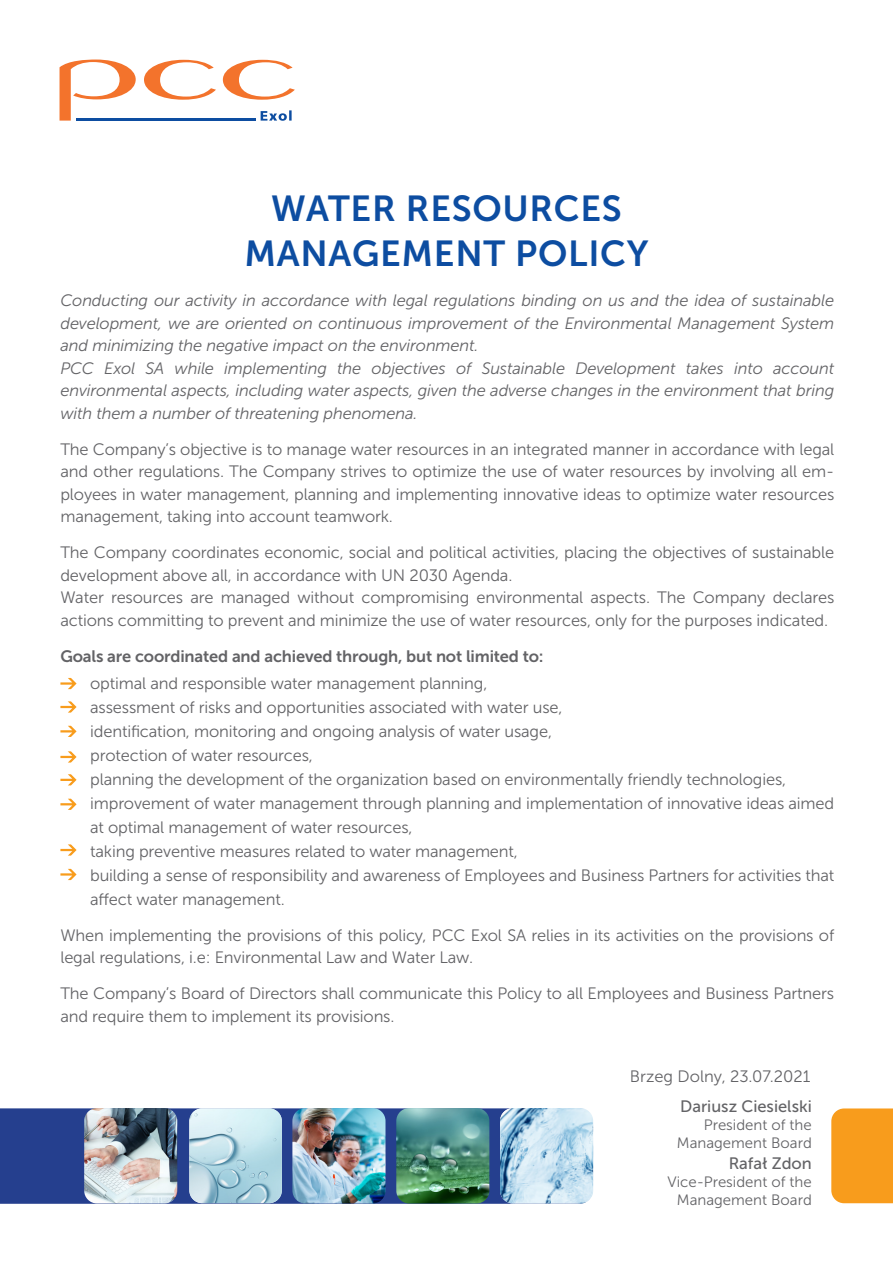
<style>
.page{position:relative;width:893px;height:1263px;background:#fff}
.page>*{position:absolute;margin:0;border:0;box-sizing:border-box;transform-origin:0 0}
.t1{font:36px "Museo Sans 700";letter-spacing:.02em;color:#0d4da1}
.t2{font:16.5px/22.5px "Museo Sans 300";letter-spacing:-.01em;color:#636366}
.t3{font:italic 16.5px/22.5px "Museo Sans 300";letter-spacing:-.01em;color:#636366;text-align:justify}
.t4{font:16.5px "Museo Sans 700";letter-spacing:-.01em;color:#636366}
.t5{font:16.5px "Museo Sans 500";color:#636366}
.t6{font:15px "Museo Sans 300";color:#636366}
</style>
<div class="page">
<svg style="left:223px;top:60px;width:72px;height:40px"></svg>
<svg style="left:144px;top:60px;width:72px;height:40px"></svg>
<svg style="left:60px;top:60px;width:76px;height:61px"></svg>
<svg style="left:261px;top:110px;width:31px;height:11px"></svg>
<hr style="left:76px;top:118px;width:180px;height:2px;background:#0d4da1">
<svg style="left:60px;top:678px;width:17px;height:11px"></svg>
<svg style="left:60px;top:701px;width:17px;height:12px"></svg>
<svg style="left:60px;top:726px;width:17px;height:11px"></svg>
<svg style="left:60px;top:751px;width:17px;height:11px"></svg>
<svg style="left:60px;top:774px;width:17px;height:11px"></svg>
<svg style="left:60px;top:799px;width:17px;height:11px"></svg>
<svg style="left:60px;top:844px;width:17px;height:12px"></svg>
<svg style="left:60px;top:869px;width:17px;height:11px"></svg>
<div style="left:831px;top:1108px;width:62px;height:95px;background:#f89c1c"></div>
<svg style="left:0;top:1108px;width:584px;height:96px;background:#29438f"></svg>
<img style="left:500px;top:1108px;width:93px;height:95px">
<img style="left:189px;top:1108px;width:93px;height:95px">
<img style="left:292px;top:1108px;width:93px;height:95px">
<img style="left:396px;top:1108px;width:93px;height:95px">
<img style="left:84px;top:1108px;width:93px;height:95px">
<p class="t1" style="left:271px;top:188px;width:352px">WATER RESOURCES</p>
<p class="t1" style="left:244px;top:233px;width:405px">MANAGEMENT POLICY</p>
<p class="t3" style="left:60px;top:289px;width:775px">Conducting our activity in accordance with legal regulations binding on us and the idea of sustainable development, we are oriented on continuous improvement of the Environmental Management System and minimizing the negative impact on the environment.</p>
<p class="t3" style="left:60px;top:357px;width:775px">PCC Exol SA while implementing the objectives of Sustainable Development takes into account environmental aspects, including water aspects, given the adverse changes in the environment that bring with them a number of threatening phenomena.</p>
<p class="t2" style="left:60px;top:438px;width:775px;text-align:justify">The Company’s objective is to manage water resources in an integrated manner in accordance with legal and other regulations. The Company strives to optimize the use of water resources by involving all em&shy;ployees in water management, planning and implementing innovative ideas to optimize water resources management, taking into account teamwork.</p>
<p class="t2" style="left:60px;top:541px;width:775px">The Company coordinates economic, social and political activities, placing the objectives of sustainable development above all, in accordance with UN 2030 Agenda.</p>
<p class="t2" style="left:60px;top:586px;width:775px">Water resources are managed without compromising environmental aspects. The Company declares actions committing to prevent and minimize the use of water resources, only for the purposes indicated.</p>
<p class="t4" style="left:60px;top:647px;width:485px">Goals are coordinated and achieved through, but not limited to:</p>
<p class="t2" style="left:90px;top:672px;width:399px">optimal and responsible water management planning,</p>
<p class="t2" style="left:90px;top:696px;width:474px">assessment of risks and opportunities associated with water use,</p>
<p class="t2" style="left:90px;top:720px;width:463px">identification, monitoring and ongoing analysis of water usage,</p>
<p class="t2" style="left:90px;top:744px;width:224px">protection of water resources,</p>
<p class="t2" style="left:90px;top:768px;width:697px">planning the development of the organization based on environmentally friendly technologies,</p>
<p class="t2" style="left:90px;top:791px;width:745px;line-height:24px">improvement of water management through planning and implementation of innovative ideas aimed at optimal management of water resources,</p>
<p class="t2" style="left:90px;top:840px;width:429px">taking preventive measures related to water management,</p>
<p class="t2" style="left:90px;top:863px;width:746px;line-height:24px">building a sense of responsibility and awareness of Employees and Business Partners for activities that affect water management.</p>
<p class="t2" style="left:60px;top:924px;width:775px">When implementing the provisions of this policy, PCC Exol SA relies in its activities on the provisions of legal regulations, i.e: Environmental Law and Water Law.</p>
<p class="t2" style="left:60px;top:982px;width:775px">The Company’s Board of Directors shall communicate this Policy to all Employees and Business Partners and require them to implement its provisions.</p>
<p class="t2" style="left:630px;top:1065px;width:182px">Brzeg Dolny, 23.07.2021</p>
<p class="t5" style="left:680px;top:1097px;width:133px">Dariusz Ciesielski</p>
<p class="t6" style="left:704px;top:1116px;width:110px">President of the</p>
<p class="t6" style="left:677px;top:1134px;width:136px">Management Board</p>
<p class="t5" style="left:729px;top:1154px;width:85px">Rafał Zdon</p>
<p class="t6" style="left:667px;top:1173px;width:146px">Vice-President of the</p>
<p class="t6" style="left:677px;top:1191px;width:136px">Management Board</p>
</div>
